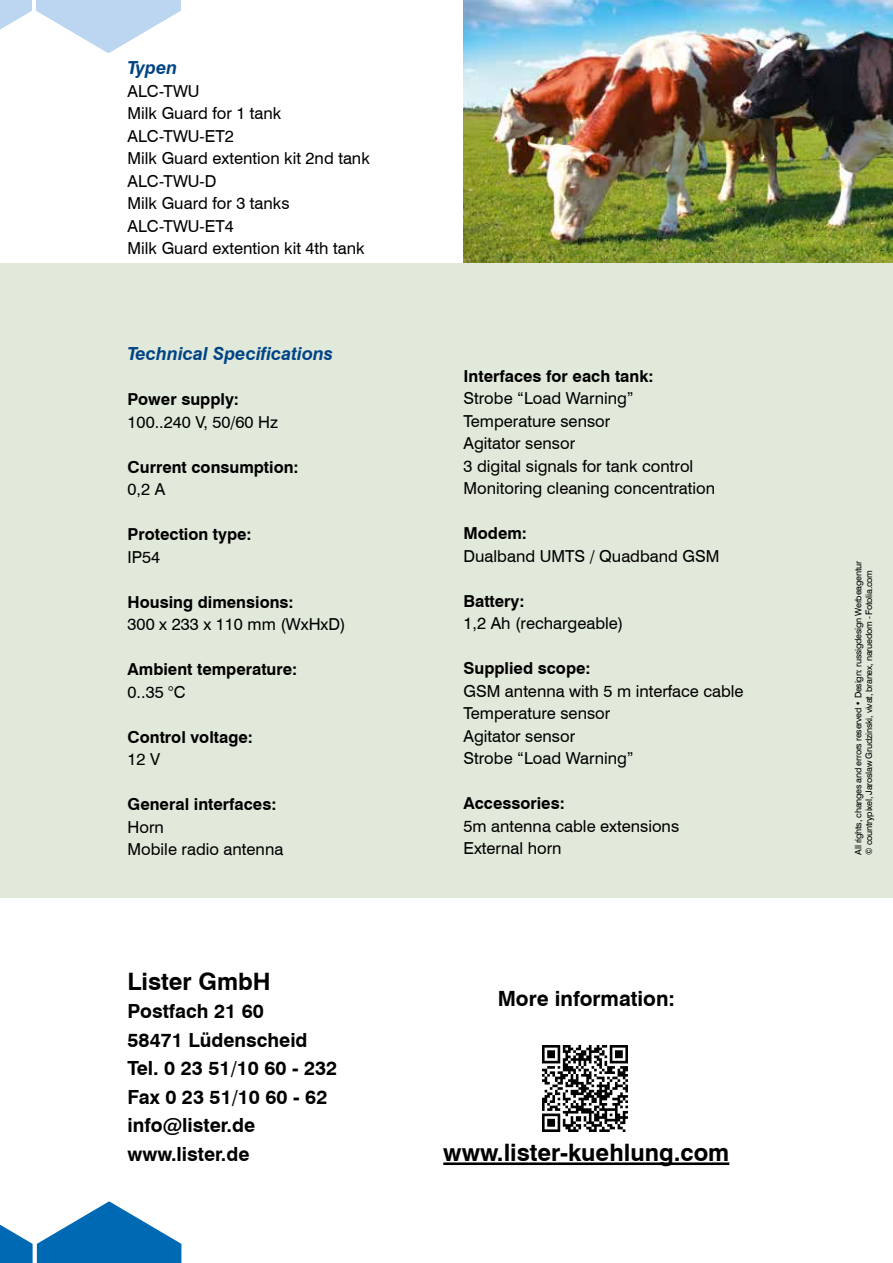
<style>
.page{position:relative;width:893px;height:1263px;background:#fff}
.page>*{position:absolute;margin:0;border:0;box-sizing:border-box;transform-origin:0 0}
.t1{font:700 24px "Swiss 721 BT";color:#000}
.t2{font:700 21px "Swiss 721 BT";color:#000}
.t3{font:700 19.5px/28.5px "Swiss 721 BT";color:#000}
.t4{font:italic 700 18px "Swiss 721 BT";color:#004485}
.t5{font:16.5px/22.5px "Swiss 721 BT";color:#000}
.t6{font:700 16.5px "Swiss 721 BT";color:#000}
.t7{font:9px/10.5px "Swiss 721 BT";letter-spacing:-.025em;color:#000}
</style>
<div class="page">
<div style="left:0;top:263px;width:893px;height:634px;background:#e1e9db"></div>
<img style="left:463px;top:0;width:430px;height:263px">
<svg style="left:0;top:0;width:181px;height:53px"></svg>
<svg style="left:0;top:1201px;width:181px;height:62px"></svg>
<hr style="left:443px;top:1162px;width:286px;height:3px;background:#000">
<img style="left:543px;top:1046px;width:85px;height:85px">
<p class="t4" style="left:128px;top:57px;width:51px">Typen</p>
<p class="t5" style="left:128px;top:80px;width:244px">ALC-TWU<br>Milk Guard for 1 tank<br>ALC-TWU-ET2<br>Milk Guard extention kit 2nd tank<br>ALC-TWU-D<br>Milk Guard for 3 tanks<br>ALC-TWU-ET4<br>Milk Guard extention kit 4th tank</p>
<p class="t4" style="left:128px;top:343px;width:207px">Technical Specifications</p>
<p class="t6" style="left:128px;top:389px;width:113px">Power supply:</p>
<p class="t5" style="left:128px;top:410px;width:152px">100..240 V, 50/60 Hz</p>
<p class="t6" style="left:128px;top:457px;width:173px">Current consumption:</p>
<p class="t5" style="left:128px;top:478px;width:39px">0,2 A</p>
<p class="t6" style="left:128px;top:524px;width:126px">Protection type:</p>
<p class="t5" style="left:128px;top:545px;width:34px">IP54</p>
<p class="t6" style="left:128px;top:592px;width:168px">Housing dimensions:</p>
<p class="t5" style="left:128px;top:613px;width:220px">300 x 233 x 110 mm (WxHxD)</p>
<p class="t6" style="left:128px;top:659px;width:171px">Ambient temperature:</p>
<p class="t5" style="left:128px;top:680px;width:59px">0..35 °C</p>
<p class="t6" style="left:128px;top:727px;width:127px">Control voltage:</p>
<p class="t5" style="left:128px;top:748px;width:34px">12 V</p>
<p class="t6" style="left:128px;top:794px;width:150px">General interfaces:</p>
<p class="t5" style="left:128px;top:815px;width:157px">Horn<br>Mobile radio antenna</p>
<h1 class="t1" style="left:128px;top:966px;width:145px">Lister GmbH</h1>
<p class="t3" style="left:128px;top:997px;width:211px">Postfach 21 60<br>58471 Lüdenscheid<br>Tel. 0 23 51/10 60 - 232<br>Fax 0 23 51/10 60 - 62 info@lister.de www.lister.de</p>
<p class="t6" style="left:463px;top:366px;width:192px">Interfaces for each tank:</p>
<p class="t5" style="left:463px;top:387px;width:253px">Strobe “Load Warning”<br>Temperature sensor<br>Agitator sensor<br>3 digital signals for tank control<br>Monitoring cleaning concentration</p>
<p class="t6" style="left:463px;top:523px;width:65px">Modem:</p>
<p class="t5" style="left:463px;top:544px;width:258px">Dualband UMTS / Quadband GSM</p>
<p class="t6" style="left:463px;top:591px;width:63px">Battery:</p>
<p class="t5" style="left:463px;top:612px;width:162px">1,2 Ah (rechargeable)</p>
<p class="t6" style="left:463px;top:658px;width:129px">Supplied scope:</p>
<p class="t5" style="left:463px;top:679px;width:282px">GSM antenna with 5 m interface cable<br>Temperature sensor<br>Agitator sensor<br>Strobe “Load Warning”</p>
<p class="t6" style="left:463px;top:793px;width:103px">Accessories:</p>
<p class="t5" style="left:463px;top:814px;width:217px">5m antenna cable extensions<br>External horn</p>
<p class="t2" style="left:498px;top:986px;width:179px">More information:</p>
<h1 class="t1" style="left:443px;top:1138px;width:288px">www.lister-kuehlung.com</h1>
<p class="t7" style="left:853px;top:855px;width:295px;rotate:-90deg">All rights, changes and errors reserved • Design: russigdesign Werbeagentur © countrypixel, Jaroslaw Grudzinski, vivat, branex, naruedom - Fotolia.com</p>
</div>
